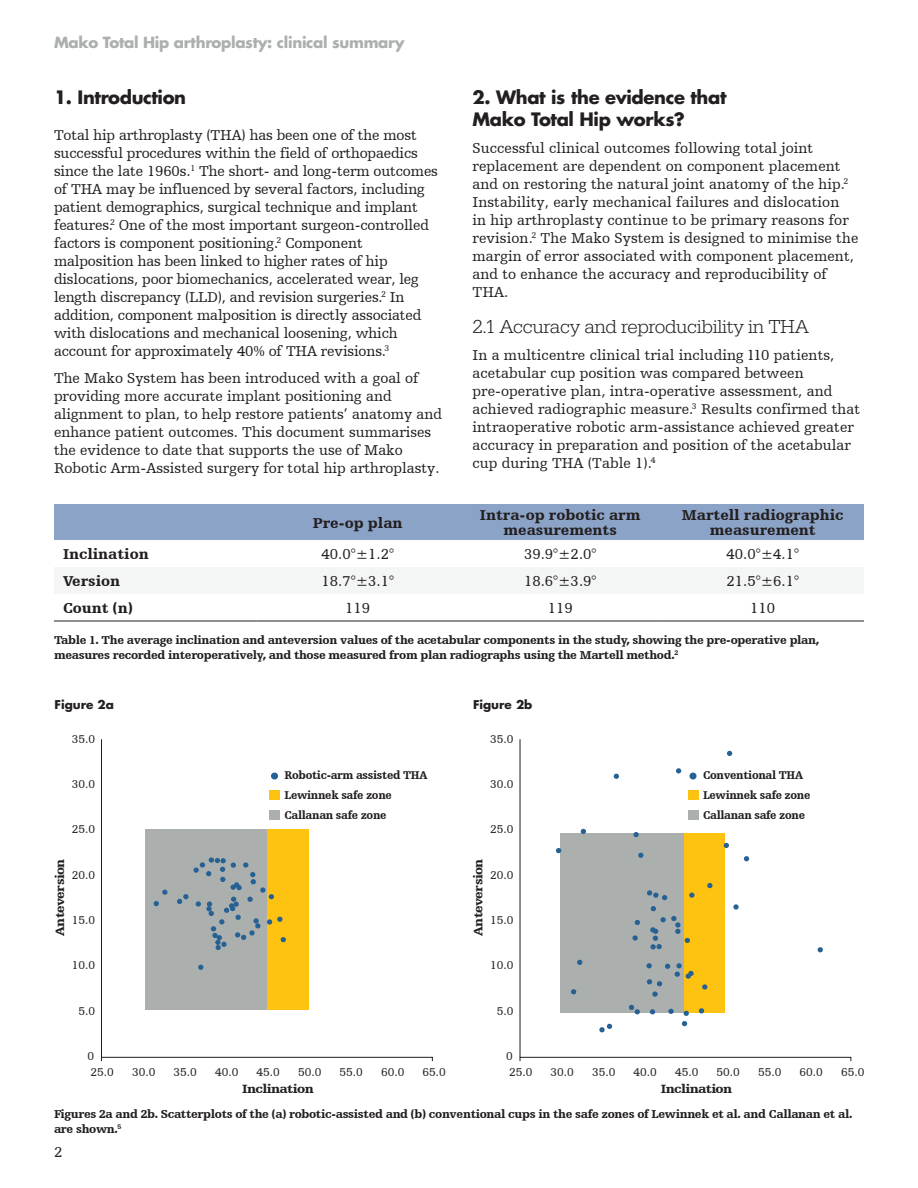
<style>
.page{position:relative;width:918px;height:1188px;background:#fff}
.page>*{position:absolute;margin:0;border:0;box-sizing:border-box;transform-origin:0 0}
.t1{font:300 19.5px "URW Egyptienne TOT";letter-spacing:-.02em;color:#231f20}
.t2{font:700 18px/22.5px "Futura For Stryker";letter-spacing:-.02em;color:#231f20}
.t3{font:15px/18px "Humanist Slabserif 712 BT";color:#231f20}
.t4{font:900 15px/15px "Humanist Slabserif 712 BT";color:#231f20;text-align:center}
.t5{font:700 15px "Futura For Stryker";letter-spacing:-.02em;color:#abafae}
.t6{font:900 12.75px "Humanist Slabserif 712 BT";letter-spacing:-.045em;color:#231f20;scale:1.05 1}
.t7{font:900 12.6px "Humanist Slabserif 712 BT";letter-spacing:-.045em;color:#231f20;scale:1.08 1}
.t8{font:900 12px/15px "Humanist Slabserif 712 BT";letter-spacing:-.025em;color:#231f20}
.t9{font:11.85px/15.6px "Humanist Slabserif 712 BT";color:#231f20}
.t10{font:900 11.85px/19.5px "Humanist Slabserif 712 BT";letter-spacing:-.025em;color:#231f20;scale:.94 1}
.t11{font:700 11.85px "Futura Std";color:#231f20}
.t12{font:700 11.85px "Futura For Stryker";color:#231f20}
</style>
<div class="page">
<div style="left:145px;top:829px;width:122px;height:181px;background:#abafae"></div>
<div style="left:267px;top:829px;width:42px;height:181px;background:#fec210"></div>
<hr style="left:101px;top:739px;width:1px;height:318px;background:#221e20">
<div style="left:101px;top:1057px;width:332px;height:4px;border:1px solid #221e20"></div>
<svg style="left:162px;top:890px;width:6px;height:5px"></svg>
<svg style="left:154px;top:901px;width:5px;height:5px"></svg>
<svg style="left:198px;top:965px;width:5px;height:5px"></svg>
<svg style="left:177px;top:857px;width:109px;height:93px"></svg>
<div style="left:270px;top:791px;width:10px;height:9px;background:#fec210"></div>
<div style="left:270px;top:810px;width:10px;height:9px;background:#abafae"></div>
<div style="left:271px;top:773px;width:7px;height:7px;background:#266194;border-radius:50%"></div>
<div style="left:560px;top:833px;width:124px;height:179px;background:#abafae"></div>
<div style="left:684px;top:833px;width:41px;height:179px;background:#fec210"></div>
<hr style="left:520px;top:739px;width:1px;height:318px;background:#221e20">
<div style="left:688px;top:791px;width:10px;height:9px;background:#fec210"></div>
<div style="left:688px;top:810px;width:10px;height:9px;background:#abafae"></div>
<div style="left:520px;top:1057px;width:331px;height:4px;border:1px solid #221e20"></div>
<div style="left:689px;top:773px;width:8px;height:7px;background:#266194;border-radius:50%"></div>
<svg style="left:571px;top:989px;width:5px;height:5px"></svg>
<svg style="left:599px;top:1024px;width:13px;height:8px"></svg>
<svg style="left:818px;top:947px;width:5px;height:5px"></svg>
<svg style="left:733px;top:904px;width:6px;height:6px"></svg>
<svg style="left:744px;top:856px;width:5px;height:5px"></svg>
<svg style="left:724px;top:843px;width:5px;height:5px"></svg>
<svg style="left:727px;top:751px;width:5px;height:5px"></svg>
<svg style="left:676px;top:768px;width:5px;height:5px"></svg>
<svg style="left:614px;top:774px;width:5px;height:5px"></svg>
<svg style="left:581px;top:829px;width:5px;height:5px"></svg>
<svg style="left:556px;top:848px;width:5px;height:5px"></svg>
<svg style="left:633px;top:832px;width:6px;height:5px"></svg>
<svg style="left:638px;top:853px;width:6px;height:5px"></svg>
<svg style="left:707px;top:883px;width:6px;height:5px"></svg>
<svg style="left:689px;top:893px;width:6px;height:5px"></svg>
<svg style="left:647px;top:890px;width:20px;height:10px"></svg>
<svg style="left:635px;top:920px;width:5px;height:5px"></svg>
<svg style="left:632px;top:935px;width:6px;height:6px"></svg>
<svg style="left:650px;top:906px;width:40px;height:43px"></svg>
<svg style="left:699px;top:1008px;width:5px;height:5px"></svg>
<svg style="left:682px;top:1011px;width:7px;height:15px"></svg>
<svg style="left:668px;top:1009px;width:6px;height:5px"></svg>
<svg style="left:650px;top:1009px;width:5px;height:5px"></svg>
<svg style="left:629px;top:1005px;width:11px;height:9px"></svg>
<svg style="left:577px;top:960px;width:5px;height:5px"></svg>
<svg style="left:702px;top:984px;width:5px;height:6px"></svg>
<svg style="left:646px;top:963px;width:48px;height:34px"></svg>
<div style="left:54px;top:504px;width:810px;height:36px;background:#8ba3c6"></div>
<div style="left:54px;top:567px;width:810px;height:27px;background:#f4f5f5"></div>
<hr style="left:54px;top:621px;width:202px;height:1px;background:#231f20">
<hr style="left:256px;top:621px;width:203px;height:1px;background:#231f20">
<hr style="left:459px;top:621px;width:203px;height:1px;background:#231f20">
<hr style="left:662px;top:621px;width:202px;height:1px;background:#231f20">
<p class="t5" style="left:54px;top:33px;width:352px">Mako Total Hip arthroplasty: clinical summary</p>
<p class="t2" style="left:54px;top:85px;width:134px">1. Introduction</p>
<p class="t3" style="left:54px;top:125px;width:386px">Total hip arthroplasty (THA) has been one of the most successful procedures within the field of orthopaedics since the late 1960s.<sup>1</sup> The short- and long-term outcomes of THA may be influenced by several factors, including patient demographics, surgical technique and implant features.<sup>2</sup> One of the most important surgeon-controlled factors is component positioning.<sup>2</sup> Component malposition has been linked to higher rates of hip dislocations, poor biomechanics, accelerated wear, leg length discrepancy (LLD), and revision surgeries.<sup>2</sup> In addition, component malposition is directly associated with dislocations and mechanical loosening, which account for approximately 40% of THA revisions.<sup>3</sup></p>
<p class="t3" style="left:54px;top:368px;width:390px">The Mako System has been introduced with a goal of providing more accurate implant positioning and alignment to plan, to help restore patients’ anatomy and enhance patient outcomes. This document summarises the evidence to date that supports the use of Mako Robotic Arm-Assisted surgery for total hip arthroplasty.</p>
<p class="t2" style="left:472px;top:85px;width:256px">2. What is the evidence that<br>Mako Total Hip works?</p>
<p class="t3" style="left:472px;top:139px;width:387px">Successful clinical outcomes following total joint replacement are dependent on component placement and on restoring the natural joint anatomy of the hip.<sup>2<br></sup>Instability, early mechanical failures and dislocation<br>in hip arthroplasty continue to be primary reasons for revision.<sup>2</sup> The Mako System is designed to minimise the margin of error associated with component placement, and to enhance the accuracy and reproducibility of THA.</p>
<h1 class="t1" style="left:472px;top:315px;width:338px">2.1 Accuracy and reproducibility in THA</h1>
<p class="t3" style="left:472px;top:346px;width:389px">In a multicentre clinical trial including 110 patients, acetabular cup position was compared between pre-operative plan, intra-operative assessment, and achieved radiographic measure.<sup>3</sup> Results confirmed that intraoperative robotic arm-assistance achieved greater accuracy in preparation and position of the acetabular cup during THA (Table 1).<sup>4</sup></p>
<p class="t4" style="left:313px;top:515px;width:91px">Pre-op plan</p>
<p class="t4" style="left:480px;top:507px;width:162px">Intra-op robotic arm measurements</p>
<p class="t4" style="left:682px;top:507px;width:163px">Martell radiographic measurement</p>
<p class="t4" style="left:63px;top:546px;width:87px">Inclination</p>
<p class="t3" style="left:322px;top:545px;width:74px">40.0°±1.2°</p>
<p class="t3" style="left:524px;top:545px;width:74px">39.9°±2.0°</p>
<p class="t3" style="left:727px;top:545px;width:74px">40.0°±4.1°</p>
<p class="t4" style="left:63px;top:573px;width:59px">Version</p>
<p class="t3" style="left:322px;top:572px;width:74px">18.7°±3.1°</p>
<p class="t3" style="left:524px;top:572px;width:74px">18.6°±3.9°</p>
<p class="t3" style="left:727px;top:572px;width:74px">21.5°±6.1°</p>
<p class="t4" style="left:63px;top:600px;width:71px">Count (n)</p>
<p class="t3" style="left:345px;top:599px;width:27px">119</p>
<p class="t3" style="left:548px;top:599px;width:27px">119</p>
<p class="t3" style="left:750px;top:599px;width:27px">110</p>
<p class="t8" style="left:54px;top:632px;width:767px">Table 1. The average inclination and anteversion values of the acetabular components in the study, showing the pre-operative plan, measures recorded interoperatively, and those measured from plan radiographs using the Martell method.<sup>2</sup></p>
<p class="t11" style="left:55px;top:697px;width:61px">Figure 2a</p>
<p class="t12" style="left:473px;top:697px;width:61px">Figure 2b</p>
<p class="t9" style="left:72px;top:731px;width:25px">35.0</p>
<p class="t9" style="left:490px;top:731px;width:25px">35.0</p>
<p class="t9" style="left:72px;top:776px;width:25px">30.0</p>
<p class="t10" style="left:285px;top:765px;width:154px">Robotic-arm assisted THA<br>Lewinnek safe zone<br>Callanan safe zone</p>
<p class="t9" style="left:490px;top:776px;width:25px">30.0</p>
<p class="t10" style="left:703px;top:765px;width:116px">Conventional THA<br>Lewinnek safe zone<br>Callanan safe zone</p>
<p class="t6" style="left:52px;top:936px;width:75px;rotate:-90deg">Anteversion</p>
<p class="t9" style="left:72px;top:821px;width:25px">25.0</p>
<p class="t9" style="left:72px;top:867px;width:25px">20.0</p>
<p class="t9" style="left:72px;top:912px;width:25px">15.0</p>
<p class="t9" style="left:72px;top:958px;width:25px">10.0</p>
<p class="t9" style="left:78px;top:1003px;width:18px">5.0</p>
<p class="t9" style="left:88px;top:1048px;width:8px">0</p>
<p class="t9" style="left:91px;top:1064px;width:25px">25.0</p>
<p class="t9" style="left:132px;top:1064px;width:25px">30.0</p>
<p class="t9" style="left:174px;top:1064px;width:25px">35.0</p>
<p class="t9" style="left:215px;top:1064px;width:25px">40.0</p>
<p class="t9" style="left:257px;top:1064px;width:25px">45.0</p>
<p class="t9" style="left:298px;top:1064px;width:25px">50.0</p>
<p class="t9" style="left:340px;top:1064px;width:25px">55.0</p>
<p class="t9" style="left:381px;top:1064px;width:25px">60.0</p>
<p class="t9" style="left:423px;top:1064px;width:25px">65.0</p>
<p class="t6" style="left:470px;top:936px;width:75px;rotate:-90deg">Anteversion</p>
<p class="t9" style="left:490px;top:821px;width:25px">25.0</p>
<p class="t9" style="left:490px;top:867px;width:25px">20.0</p>
<p class="t9" style="left:490px;top:912px;width:25px">15.0</p>
<p class="t9" style="left:490px;top:958px;width:25px">10.0</p>
<p class="t9" style="left:497px;top:1003px;width:18px">5.0</p>
<p class="t9" style="left:506px;top:1048px;width:28px">0<br>25.0</p>
<p class="t9" style="left:551px;top:1064px;width:25px">30.0</p>
<p class="t9" style="left:592px;top:1064px;width:25px">35.0</p>
<p class="t9" style="left:634px;top:1064px;width:25px">40.0</p>
<p class="t9" style="left:675px;top:1064px;width:25px">45.0</p>
<p class="t9" style="left:717px;top:1064px;width:25px">50.0</p>
<p class="t9" style="left:758px;top:1064px;width:25px">55.0</p>
<p class="t9" style="left:800px;top:1064px;width:25px">60.0</p>
<p class="t9" style="left:841px;top:1064px;width:25px">65.0</p>
<p class="t7" style="left:242px;top:1081px;width:68px">Inclination</p>
<p class="t7" style="left:661px;top:1081px;width:68px">Inclination</p>
<p class="t8" style="left:54px;top:1107px;width:800px">Figures 2a and 2b. Scatterplots of the (a) robotic-assisted and (b) conventional cups in the safe zones of Lewinnek et al. and Callanan et al. are shown.<sup>5</sup></p>
<p class="t3" style="left:54px;top:1143px;width:10px">2</p>
</div>
